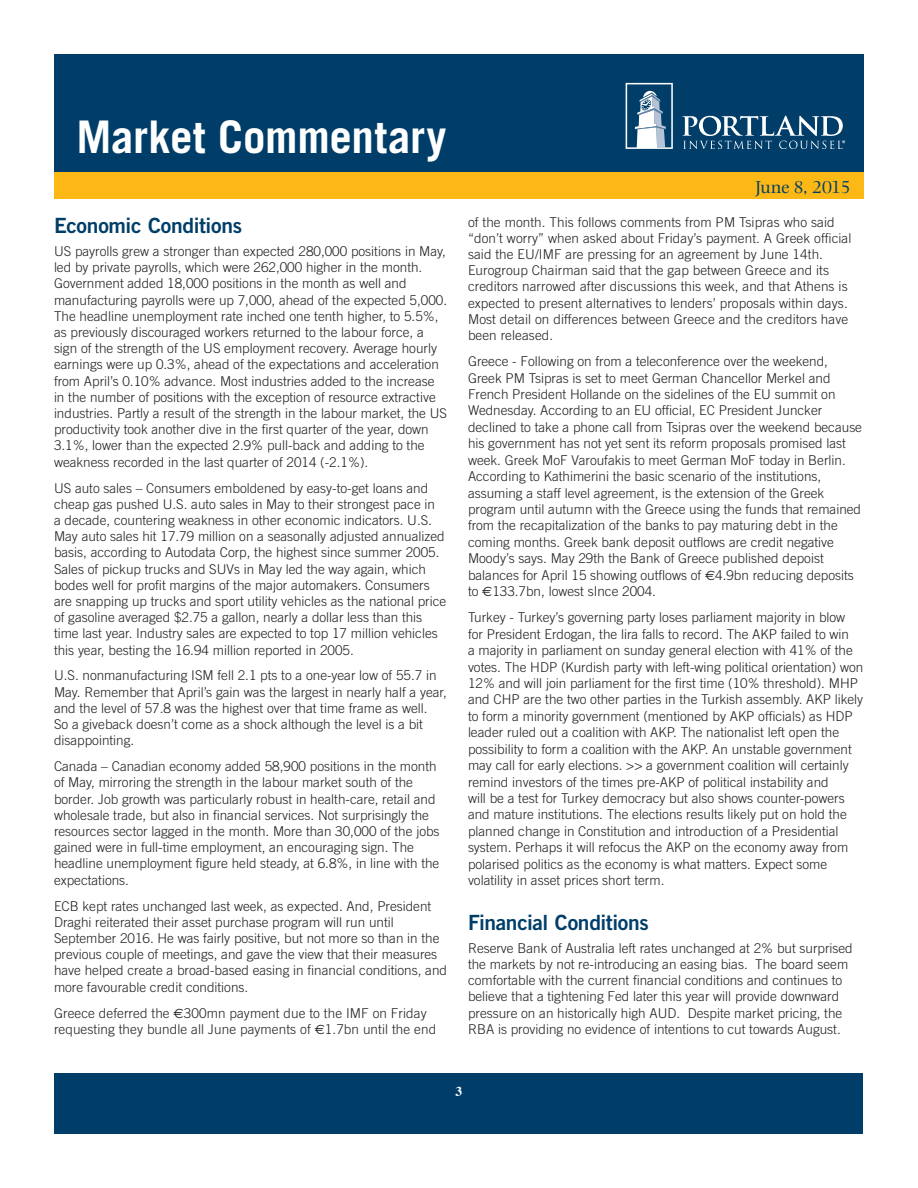
<style>
.page{position:relative;width:918px;height:1188px;background:#fff}
.page>*{position:absolute;margin:0;border:0;box-sizing:border-box;transform-origin:0 0}
.t1{font:700 45px "Trade Gothic";letter-spacing:-.005em;color:#fff}
.Article_-_Sub-head{font:21px "Trade Gothic Bold Two";letter-spacing:-.015em;color:#003e69}
.t2{font:18px "Photina";letter-spacing:-.035em;color:#003e69}
.Article_-_Body{font:300 13.5px/16.2px "Trade Gothic";color:#231f20}
.t3{font:700 13.5px "Times";color:#fff}
.s1{font-family:"Euro Sans";font-weight:400}
</style>
<div class="page">
<div style="left:54px;top:54px;width:810px;height:142px;background:#003e69"></div>
<svg style="left:626px;top:83px;width:47px;height:66px"></svg>
<svg style="left:682px;top:116px;width:163px;height:33px"></svg>
<div style="left:55px;top:1073px;width:808px;height:60px;background:#003e69"></div>
<div style="left:54px;top:172px;width:810px;height:28px;background:#fcb814"></div>
<h1 class="t1" style="left:76px;top:109px;width:371px">Market Commentary</h1>
<p class="Article_-_Sub-head" style="left:54px;top:212px;width:190px">Economic Conditions</p>
<p class="Article_-_Body" style="left:54px;top:243px;width:395px">US payrolls grew a stronger than expected 280,000 positions in May, led by private payrolls, which were 262,000 higher in the month.<br>Government added 18,000 positions in the month as well and manufacturing payrolls were up 7,000, ahead of the expected 5,000.<br>The headline unemployment rate inched one tenth higher, to 5.5%, as previously discouraged workers returned to the labour force, a sign of the strength of the US employment recovery. Average hourly earnings were up 0.3%, ahead of the expectations and acceleration from April’s 0.10% advance. Most industries added to the increase in the number of positions with the exception of resource extractive industries. Partly a result of the strength in the labour market, the US productivity took another dive in the first quarter of the year, down 3.1%, lower than the expected 2.9% pull-back and adding to the weakness recorded in the last quarter of 2014 (-2.1%).</p>
<p class="Article_-_Body" style="left:54px;top:479px;width:394px">US auto sales – Consumers emboldened by easy-to-get loans and cheap gas pushed U.S. auto sales in May to their strongest pace in<br>a decade, countering weakness in other economic indicators. U.S.<br>May auto sales hit 17.79 million on a seasonally adjusted annualized basis, according to Autodata Corp, the highest since summer 2005.<br>Sales of pickup trucks and SUVs in May led the way again, which bodes well for profit margins of the major automakers. Consumers are snapping up trucks and sport utility vehicles as the national price of gasoline averaged $2.75 a gallon, nearly a dollar less than this time last year. Industry sales are expected to top 17 million vehicles this year, besting the 16.94 million reported in 2005.</p>
<p class="Article_-_Body" style="left:54px;top:667px;width:394px">U.S. nonmanufacturing ISM fell 2.1 pts to a one-year low of 55.7 in May. Remember that April’s gain was the largest in nearly half a year, and the level of 57.8 was the highest over that time frame as well.<br>So a giveback doesn’t come as a shock although the level is a bit disappointing.</p>
<p class="Article_-_Body" style="left:54px;top:758px;width:387px">Canada – Canadian economy added 58,900 positions in the month of May, mirroring the strength in the labour market south of the border. Job growth was particularly robust in health-care, retail and wholesale trade, but also in financial services. Not surprisingly the resources sector lagged in the month. More than 30,000 of the jobs gained were in full-time employment, an encouraging sign. The headline unemployment figure held steady, at 6.8%, in line with the expectations.</p>
<p class="Article_-_Body" style="left:54px;top:897px;width:395px">ECB kept rates unchanged last week, as expected. And, President Draghi reiterated their asset purchase program will run until September 2016. He was fairly positive, but not more so than in the previous couple of meetings, and gave the view that their measures have helped create a broad-based easing in financial conditions, and more favourable credit conditions.</p>
<p class="Article_-_Body" style="left:54px;top:1004px;width:384px">Greece deferred the <span class="s1">€</span>300mn payment due to the IMF on Friday requesting they bundle all June payments of <span class="s1">€</span>1.7bn until the end</p>
<h3 class="t2" style="left:755px;top:177px;width:97px">June 8, 2015</h3>
<p class="Article_-_Body" style="left:468px;top:214px;width:385px">of the month. This follows comments from PM Tsipras who said “don’t worry” when asked about Friday’s payment. A Greek official said the EU/IMF are pressing for an agreement by June 14th.<br>Eurogroup Chairman said that the gap between Greece and its creditors narrowed after discussions this week, and that Athens is expected to present alternatives to lenders’ proposals within days.<br>Most detail on differences between Greece and the creditors have been released.</p>
<p class="Article_-_Body" style="left:468px;top:353px;width:396px">Greece - Following on from a teleconference over the weekend, Greek PM Tsipras is set to meet German Chancellor Merkel and French President Hollande on the sidelines of the EU summit on Wednesday. According to an EU official, EC President Juncker declined to take a phone call from Tsipras over the weekend because his government has not yet sent its reform proposals promised last week. Greek MoF Varoufakis to meet German MoF today in Berlin.<br>According to Kathimerini the basic scenario of the institutions, assuming a staff level agreement, is the extension of the Greek program until autumn with the Greece using the funds that remained from the recapitalization of the banks to pay maturing debt in the coming months. Greek bank deposit outflows are credit negative Moody’s says. May 29th the Bank of Greece published depoist balances for April 15 showing outflows of <span class="s1">€</span>4.9bn reducing deposits to <span class="s1">€</span>133.7bn, lowest sInce 2004.</p>
<p class="Article_-_Body" style="left:468px;top:609px;width:397px">Turkey - Turkey’s governing party loses parliament majority in blow for President Erdogan, the lira falls to record. The AKP failed to win<br>a majority in parliament on sunday general election with 41% of the votes. The HDP (Kurdish party with left-wing political orientation) won 12% and will join parliament for the first time (10% threshold). MHP and CHP are the two other parties in the Turkish assembly. AKP likely to form a minority government (mentioned by AKP officials) as HDP leader ruled out a coalition with AKP. The nationalist left open the possibility to form a coalition with the AKP. An unstable government may call for early elections. &gt;&gt; a government coalition will certainly remind investors of the times pre-AKP of political instability and<br>will be a test for Turkey democracy but also shows counter-powers and mature institutions. The elections results likely put on hold the planned change in Constitution and introduction of a Presidential system. Perhaps it will refocus the AKP on the economy away from polarised politics as the economy is what matters. Expect some volatility in asset prices short term.</p>
<p class="Article_-_Sub-head" style="left:468px;top:909px;width:182px">Financial Conditions</p>
<p class="Article_-_Body" style="left:468px;top:940px;width:386px">Reserve Bank of Australia left rates unchanged at 2% but surprised the markets by not re-introducing an easing bias. The board seem comfortable with the current financial conditions and continues to believe that a tightening Fed later this year will provide downward pressure on an historically high AUD. Despite market pricing, the RBA is providing no evidence of intentions to cut towards August.</p>
<p class="t3" style="left:456px;top:1079px;width:8px">3</p>
</div>
